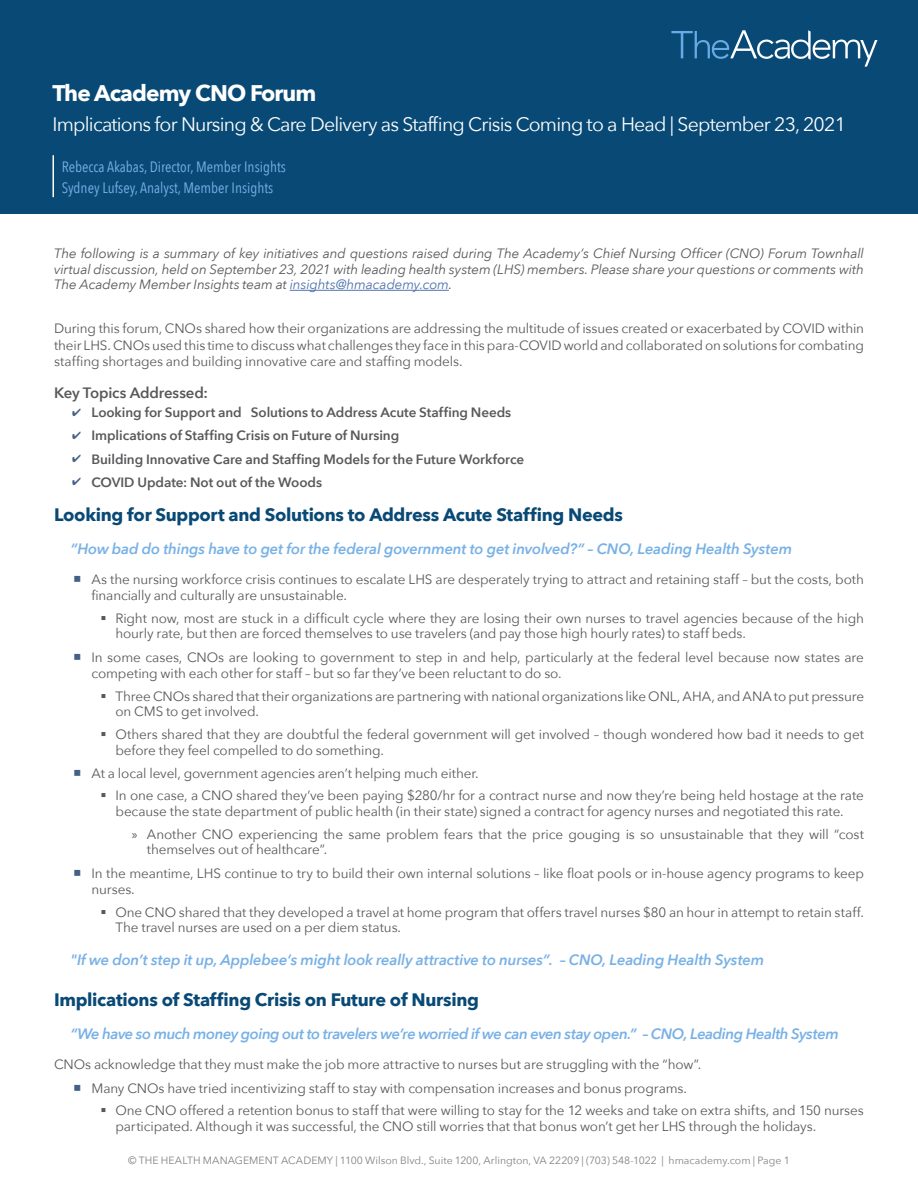
<style>
.page{position:relative;width:918px;height:1188px;background:#fff}
.page>*{position:absolute;margin:0;border:0;box-sizing:border-box;transform-origin:0 0}
.t1{font:700 22.65px "Avenir Next";letter-spacing:-.04em;color:#fff}
.t2{font:19.5px "Avenir Next";letter-spacing:-.04em;color:#fff}
.t3{font:700 18px "Avenir Next";letter-spacing:-.015em;color:#084975}
.t4{font:italic 600 15px "Avenir Next";letter-spacing:-.015em;color:#78b1e6}
.t5{font:15px/21px "Avenir Next Condensed";color:#78b1e6}
.t6{font:600 15px "Avenir Next";letter-spacing:-.01em;color:#58595b}
.t7{font:13.5px/16.5px "Avenir Next";letter-spacing:-.01em;color:#58595b}
.t8{font:italic 13.5px/15.8px "Avenir Next";letter-spacing:-.01em;color:#58595b;text-align:justify}
.t9{font:600 13.5px "Avenir Next";letter-spacing:-.005em;color:#58595b}
.t10{font:10.5px "Avenir Next";color:#808285}
.s1{color:#4f73ad}
.s2{color:#436087}
.s3{font-family:"Myriad Pro"}
</style>
<div class="page">
<hr style="left:290px;top:290px;width:159px;height:1px;background:#4f73ad">
<div style="left:0;top:0;width:918px;height:214px;background:#084975"></div>
<svg style="left:671px;top:30px;width:206px;height:37px"></svg>
<hr style="left:52px;top:155px;width:2px;height:42px;background:#fff">
<h1 class="t1" style="left:52px;top:74px;width:265px">The Academy CNO Forum</h1>
<h2 class="t2" style="left:52px;top:108px;width:795px">Implications for Nursing &amp; Care Delivery as Staffing Crisis Coming to a Head | September 23, 2021</h2>
<p class="t5" style="left:62px;top:155px;width:226px">Rebecca Akabas, Director, Member Insights<br>Sydney Lufsey, Analyst, Member Insights</p>
<p class="t8" style="left:54px;top:245px;width:812px">The following is a summary of key initiatives and questions raised during The Academy’s Chief Nursing Officer (CNO) Forum Townhall virtual discussion, held on September 23, 2021 with leading health system (LHS) members. Please share your questions or comments with The Academy Member Insights team at <span class="s1">insights@hmacademy.com</span>.</p>
<p class="t7" style="left:54px;top:320px;width:812px;text-align:justify">During this forum, CNOs shared how their organizations are addressing the multitude of issues created or exacerbated by COVID within their LHS. CNOs used this time to discuss what challenges they face in this para-COVID world and collaborated on solutions for combating staffing shortages and building innovative care and staffing models.</p>
<p class="t6" style="left:54px;top:380px;width:156px">Key Topics Addressed:</p>
<p class="t9" style="left:72px;top:401px;width:441px"><span class="s2">✔</span> Looking for Support and Solutions to Address Acute Staffing Needs</p>
<p class="t9" style="left:72px;top:424px;width:329px"><span class="s2">✔</span> Implications of Staffing Crisis on Future of Nursing</p>
<p class="t9" style="left:72px;top:447px;width:454px"><span class="s2">✔</span> Building Innovative Care and Staffing Models for the Future Workforce</p>
<p class="t9" style="left:72px;top:471px;width:252px"><span class="s2">✔</span> COVID Update: Not out of the Woods</p>
<h3 class="t3" style="left:54px;top:499px;width:570px">Looking for Support and Solutions to Address Acute Staffing Needs</h3>
<p class="t4" style="left:70px;top:536px;width:723px">“How bad do things have to get for the federal government to get involved?” – CNO, Leading Health System</p>
<p class="t7" style="left:92px;top:570px;width:774px">As the nursing workforce crisis continues to escalate LHS are desperately trying to attract and retaining staff – but the costs, both financially and culturally are unsustainable.</p>
<p class="t7" style="left:115px;top:610px;width:750px;line-height:15.8px">Right now, most are stuck in a difficult cycle where they are losing their own nurses to travel agencies because of the high hourly rate, but then are forced themselves to use travelers (and pay those high hourly rates) to staff beds.</p>
<p class="t7" style="left:92px;top:648px;width:774px">In some cases, CNOs are looking to government to step in and help, particularly at the federal level because now states are competing with each other for staff – but so far they’ve been reluctant to do so.</p>
<p class="t7" style="left:115px;top:688px;width:750px;line-height:15.8px">Three CNOs shared that their organizations are partnering with national organizations like ONL, AHA, and ANA to put pressure on CMS to get involved.</p>
<p class="t7" style="left:115px;top:726px;width:750px;line-height:15.8px">Others shared that they are doubtful the federal government will get involved – though wondered how bad it needs to get before they feel compelled to do something.</p>
<p class="t7" style="left:115px;top:761px;width:750px;line-height:22.5px;text-indent:-24px">At a local level, government agencies aren’t helping much either.<br>In one case, a CNO shared they’ve been paying $280/hr for a contract nurse and now they’re being held hostage at the rate</p>
<p class="t7" style="left:132px;top:800px;width:734px;line-height:22.5px;text-indent:-16px">because the state department of public health (in their state) signed a contract for agency nurses and negotiated this rate.<br><span class="s3">»</span> Another CNO experiencing the same problem fears that the price gouging is so unsustainable that they will “cost</p>
<p class="t7" style="left:92px;top:838px;width:774px;line-height:23.2px;text-indent:55px">themselves out of healthcare”.<br>In the meantime, LHS continue to try to build their own internal solutions – like float pools or in-house agency programs to keep</p>
<p class="t7" style="left:115px;top:878px;width:750px;line-height:22.5px;text-indent:-24px">nurses.<br>One CNO shared that they developed a travel at home program that offers travel nurses $80 an hour in attempt to retain staff.</p>
<p class="t7" style="left:115px;top:919px;width:287px">The travel nurses are used on a per diem status.</p>
<p class="t4" style="left:70px;top:947px;width:695px">"If we don’t step it up, Applebee’s might look really attractive to nurses”. – CNO, Leading Health System</p>
<h3 class="t3" style="left:54px;top:984px;width:427px">Implications of Staffing Crisis on Future of Nursing</h3>
<p class="t4" style="left:70px;top:1021px;width:770px">“We have so much money going out to travelers we’re worried if we can even stay open.” – CNO, Leading Health System</p>
<p class="t7" style="left:92px;top:1052px;width:611px;line-height:24px;text-indent:-38px">CNOs acknowledge that they must make the job more attractive to nurses but are struggling with the “how”.<br>Many CNOs have tried incentivizing staff to stay with compensation increases and bonus programs.</p>
<p class="t7" style="left:115px;top:1102px;width:750px;line-height:15.8px">One CNO offered a retention bonus to staff that were willing to stay for the 12 weeks and take on extra shifts, and 150 nurses participated. Although it was successful, the CNO still worries that that bonus won’t get her LHS through the holidays.</p>
<p class="t10" style="left:128px;top:1152px;width:663px">© THE HEALTH MANAGEMENT ACADEMY | 1100 Wilson Blvd., Suite 1200, Arlington, VA 22209 | (703) 548-1022 | hmacademy.com | Page 1</p>
</div>
